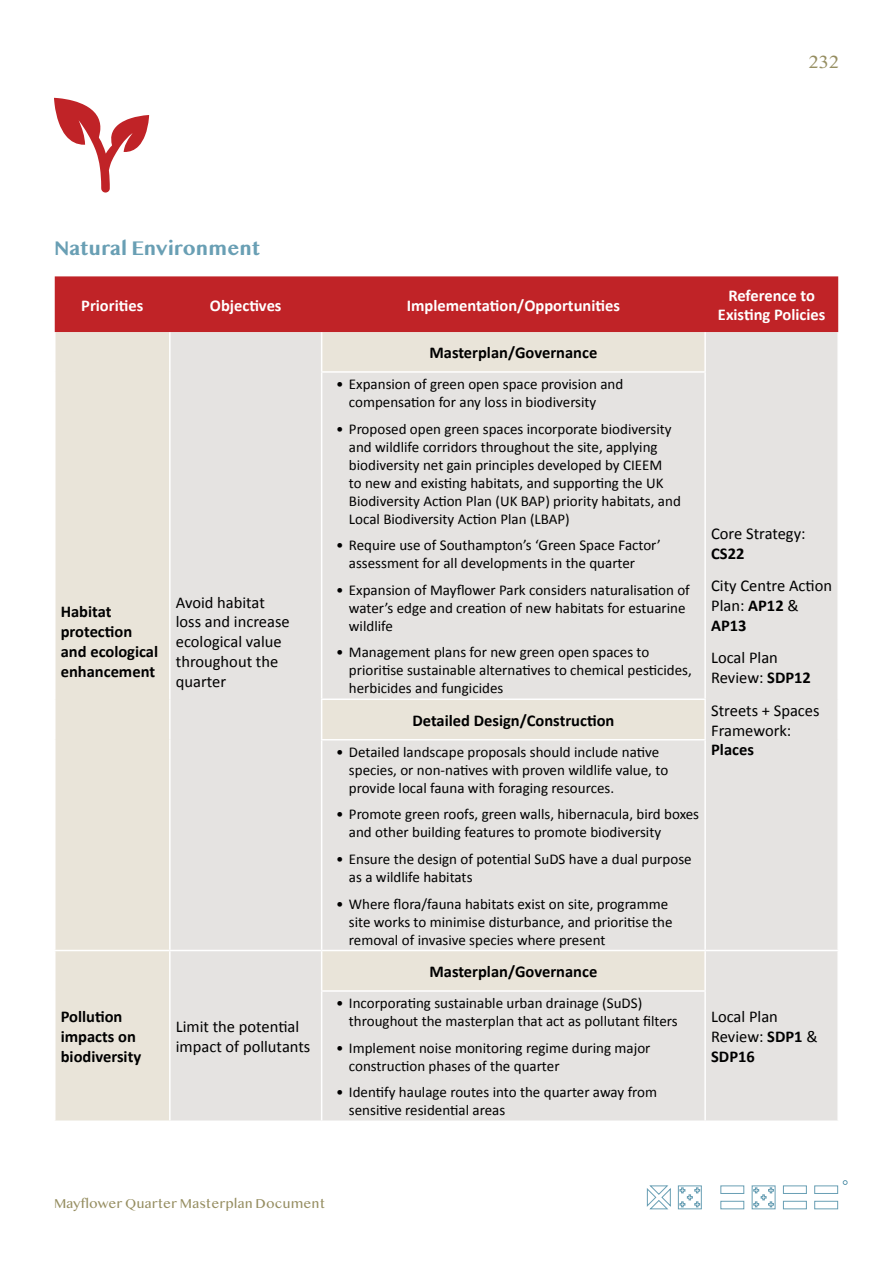
<style>
.page{position:relative;width:893px;height:1263px;background:#fff}
.page>*{position:absolute;margin:0;border:0;box-sizing:border-box;transform-origin:0 0}
.t1{font:700 18px "Bangla MN";color:#699fb4}
.t2{font:16.5px/19.8px "Calibri";color:#000}
.t3{font:700 16.5px/19.8px "Calibri";color:#000}
.t4{font:700 16.5px/19.8px "Calibri";color:#fff;text-align:center}
.t5{font:16.5px "Bangla MN";color:#968e61}
.t6{font:15px/18px "Calibri";color:#000}
.t7{font:12px "Bangla MN";color:#968e61}
.s1{font-weight:700}
</style>
<div class="page">
<svg style="left:647px;top:1185px;width:24px;height:24px"></svg>
<div style="left:721px;top:1201px;width:23px;height:8px;border:1px solid #699fb4"></div>
<div style="left:783px;top:1201px;width:23px;height:8px;border:1px solid #699fb4"></div>
<div style="left:815px;top:1201px;width:23px;height:8px;background:#fff;border:1px solid #699fb4"></div>
<div style="left:678px;top:1186px;width:23px;height:23px;border:1px solid #699fb4"></div>
<svg style="left:680px;top:1187px;width:20px;height:20px"></svg>
<div style="left:752px;top:1186px;width:23px;height:23px;border:1px solid #699fb4"></div>
<svg style="left:753px;top:1187px;width:21px;height:20px"></svg>
<svg style="left:843px;top:1180px;width:4px;height:5px"></svg>
<svg style="left:54px;top:98px;width:95px;height:95px"></svg>
<div style="left:55px;top:276px;width:783px;height:56px;background:#c02327"></div>
<div style="left:56px;top:332px;width:113px;height:788px;background:#e9e4d9"></div>
<div style="left:171px;top:332px;width:666px;height:788px;background:#e5e3e1"></div>
<hr style="left:321px;top:332px;width:1px;height:39px;background:#fff">
<hr style="left:704px;top:332px;width:2px;height:39px;background:#fff">
<hr style="left:321px;top:371px;width:385px;height:2px;background:#fff">
<hr style="left:321px;top:698px;width:385px;height:2px;background:#fff">
<hr style="left:321px;top:700px;width:1px;height:39px;background:#fff">
<hr style="left:704px;top:700px;width:2px;height:39px;background:#fff">
<hr style="left:321px;top:739px;width:385px;height:1px;background:#fff">
<hr style="left:322px;top:950px;width:383px;height:1px;background:#fff">
<hr style="left:321px;top:951px;width:1px;height:39px;background:#fff">
<hr style="left:704px;top:951px;width:2px;height:39px;background:#fff">
<hr style="left:321px;top:990px;width:385px;height:2px;background:#fff">
<hr style="left:321px;top:373px;width:1px;height:325px;background:#fff">
<hr style="left:704px;top:373px;width:2px;height:325px;background:#fff">
<hr style="left:321px;top:740px;width:1px;height:210px;background:#fff">
<hr style="left:704px;top:740px;width:2px;height:210px;background:#fff">
<hr style="left:54px;top:950px;width:116px;height:1px;background:#fff">
<hr style="left:170px;top:950px;width:152px;height:1px;background:#fff">
<hr style="left:705px;top:950px;width:134px;height:1px;background:#fff">
<hr style="left:321px;top:992px;width:1px;height:128px;background:#fff">
<hr style="left:704px;top:992px;width:2px;height:128px;background:#fff">
<p class="t1" style="left:54px;top:238px;width:208px">Natural Environment</p>
<p class="t5" style="left:809px;top:51px;width:32px">232</p>
<p class="t4" style="left:81px;top:295px;width:64px">Priorities</p>
<p class="t4" style="left:210px;top:295px;width:73px">Objectives</p>
<p class="t4" style="left:407px;top:295px;width:215px">Implementation/Opportunities</p>
<p class="t4" style="left:718px;top:285px;width:109px">Reference to<br>Existing Policies</p>
<p class="t3" style="left:61px;top:601px;width:99px">Habitat protection and ecological enhancement</p>
<p class="t2" style="left:176px;top:592px;width:115px">Avoid habitat loss and increase ecological value throughout the quarter</p>
<p class="t3" style="left:61px;top:1006px;width:82px">Pollution impacts on biodiversity</p>
<p class="t2" style="left:176px;top:1016px;width:136px">Limit the potential impact of pollutants</p>
<p class="t3" style="left:429px;top:342px;width:169px">Masterplan/Governance</p>
<p class="t6" style="left:349px;top:375px;width:276px;text-indent:-13px">• Expansion of green open space provision and compensation for any loss in biodiversity</p>
<p class="t6" style="left:349px;top:419px;width:333px;text-indent:-13px">• Proposed open green spaces incorporate biodiversity and wildlife corridors throughout the site, applying biodiversity net gain principles developed by CIEEM<br>to new and existing habitats, and supporting the UK Biodiversity Action Plan (UK BAP) priority habitats, and Local Biodiversity Action Plan (LBAP)</p>
<p class="t6" style="left:349px;top:536px;width:314px;text-indent:-13px">• Require use of Southampton’s ‘Green Space Factor’ assessment for all developments in the quarter</p>
<p class="t6" style="left:349px;top:580px;width:342px;text-indent:-13px">• Expansion of Mayflower Park considers naturalisation of water’s edge and creation of new habitats for estuarine wildlife</p>
<p class="t6" style="left:349px;top:643px;width:344px;text-indent:-13px">• Management plans for new green open spaces to prioritise sustainable alternatives to chemical pesticides, herbicides and fungicides</p>
<p class="t3" style="left:412px;top:710px;width:203px">Detailed Design/Construction</p>
<p class="t6" style="left:349px;top:742px;width:321px;text-indent:-13px">• Detailed landscape proposals should include native species, or non-natives with proven wildlife value, to provide local fauna with foraging resources.</p>
<p class="t6" style="left:349px;top:805px;width:352px;text-indent:-13px">• Promote green roofs, green walls, hibernacula, bird boxes and other building features to promote biodiversity</p>
<p class="t6" style="left:349px;top:849px;width:344px;text-indent:-13px">• Ensure the design of potential SuDS have a dual purpose as a wildlife habitats</p>
<p class="t6" style="left:349px;top:894px;width:325px;text-indent:-13px">• Where flora/fauna habitats exist on site, programme site works to minimise disturbance, and prioritise the removal of invasive species where present</p>
<p class="t3" style="left:429px;top:961px;width:169px">Masterplan/Governance</p>
<p class="t6" style="left:349px;top:994px;width:330px;text-indent:-13px">• Incorporating sustainable urban drainage (SuDS) throughout the masterplan that act as pollutant filters</p>
<p class="t6" style="left:349px;top:1038px;width:303px;text-indent:-13px">• Implement noise monitoring regime during major construction phases of the quarter</p>
<p class="t6" style="left:349px;top:1083px;width:310px;text-indent:-13px">• Identify haulage routes into the quarter away from sensitive residential areas</p>
<p class="t2" style="left:711px;top:523px;width:96px">Core Strategy:</p>
<p class="t3" style="left:711px;top:543px;width:35px">CS22</p>
<p class="t2" style="left:711px;top:575px;width:122px">City Centre Action<br>Plan: <span class="s1">AP12</span> &amp;<br><span class="s1">AP13</span></p>
<p class="t2" style="left:711px;top:648px;width:101px">Local Plan<br>Review: <span class="s1">SDP12</span></p>
<p class="t2" style="left:711px;top:700px;width:110px">Streets + Spaces<br>Framework:</p>
<p class="t3" style="left:711px;top:739px;width:44px">Places</p>
<p class="t2" style="left:711px;top:1006px;width:108px">Local Plan<br>Review: <span class="s1">SDP1</span> &amp;<br><span class="s1">SDP16</span></p>
<p class="t7" style="left:54px;top:1195px;width:273px">Mayflower Quarter Masterplan Document</p>
</div>
